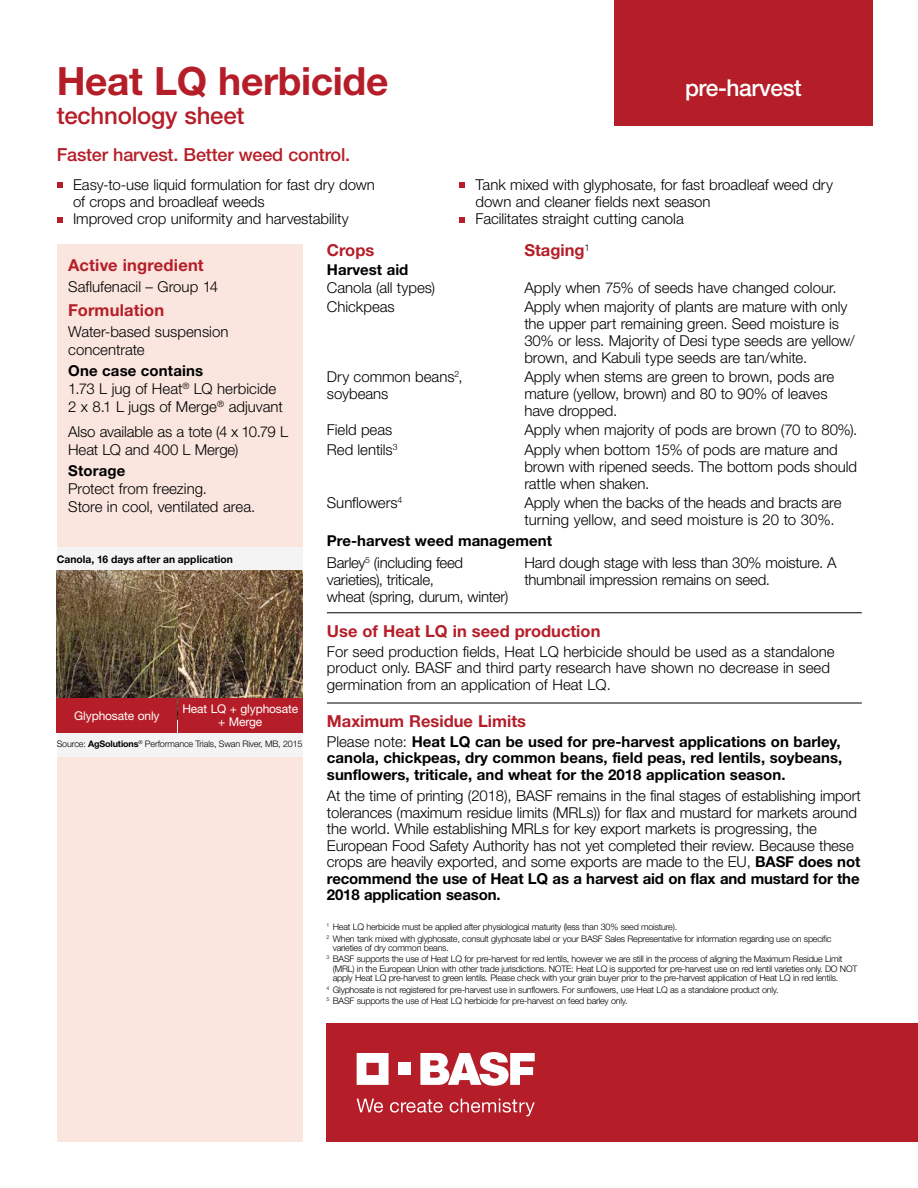
<style>
.page{position:relative;width:918px;height:1188px;background:#fff}
.page>*{position:absolute;margin:0;border:0;box-sizing:border-box;transform-origin:0 0}
.t1{font:700 39px "Helvetica Neue LT Std";letter-spacing:-.01em;color:#b51e28}
.t2{font:500 24px "Helvetica Neue LT Std";letter-spacing:-.01em;color:#b51e28}
.t3{font:500 23.25px "Helvetica Neue LT Std";letter-spacing:-.02em;color:#fff}
.t4{font:500 18px "Helvetica Neue LT Std";letter-spacing:-.01em;color:#b51e28}
.t5{font:700 16.5px "Helvetica Neue LT Std";color:#b51e28}
.t6{font:300 15px/16.8px "Helvetica Neue LT Std";letter-spacing:-.005em;color:#000}
.t7{font:700 15px/16.5px "Helvetica Neue LT Std";color:#000}
.t8{font:12px/13.5px "Helvetica Neue LT Std";letter-spacing:-.01em;color:#fff;text-align:center}
.t9{font:700 10.5px "Helvetica Neue LT Std";letter-spacing:.005em;color:#000}
.t10{font:300 9px/11.6px "Helvetica Neue LT Std";letter-spacing:-.025em;color:#000}
.s1{font-weight:700}
.s2{font-weight:300}
</style>
<div class="page">
<div style="left:57px;top:244px;width:245px;height:898px;background:#fae6df"></div>
<div style="left:614px;top:0;width:258px;height:126px;background:#b51e28"></div>
<hr style="left:327px;top:612px;width:535px;height:1px;background:#000">
<hr style="left:327px;top:703px;width:535px;height:1px;background:#000">
<div style="left:327px;top:1023px;width:591px;height:119px;background:#b51e28"></div>
<svg style="left:357px;top:1053px;width:32px;height:32px"></svg>
<div style="left:398px;top:1063px;width:13px;height:12px;background:#fff"></div>
<svg style="left:420px;top:1052px;width:115px;height:34px"></svg>
<svg style="left:357px;top:1099px;width:26px;height:14px"></svg>
<svg style="left:390px;top:1099px;width:53px;height:14px"></svg>
<svg style="left:450px;top:1099px;width:85px;height:17px"></svg>
<svg style="left:57px;top:182px;width:5px;height:6px"></svg>
<svg style="left:57px;top:217px;width:5px;height:5px"></svg>
<svg style="left:459px;top:182px;width:6px;height:6px"></svg>
<svg style="left:459px;top:217px;width:6px;height:5px"></svg>
<div style="left:57px;top:548px;width:245px;height:209px;background:#f4f4f4"></div>
<img style="left:57px;top:570px;width:245px;height:150px">
<div style="left:57px;top:698px;width:120px;height:35px;background:#b51e28"></div>
<div style="left:178px;top:698px;width:124px;height:35px;background:#b51e28"></div>
<h1 class="t1" style="left:57px;top:57px;width:333px">Heat LQ herbicide</h1>
<h2 class="t2" style="left:57px;top:101px;width:189px">technology sheet</h2>
<p class="t4" style="left:57px;top:144px;width:295px">Faster harvest. Better weed control.</p>
<h3 class="t3" style="left:685px;top:74px;width:118px">pre-harvest</h3>
<p class="t6" style="left:73px;top:176px;width:303px;line-height:17.2px">Easy-to-use liquid formulation for fast dry down of crops and broadleaf weeds<br>Improved crop uniformity and harvestability</p>
<p class="t6" style="left:476px;top:176px;width:359px;line-height:17.2px">Tank mixed with glyphosate, for fast broadleaf weed dry down and cleaner fields next season<br>Facilitates straight cutting canola</p>
<p class="t5" style="left:68px;top:255px;width:137px">Active ingredient</p>
<p class="t6" style="left:68px;top:278px;width:152px">Saflufenacil – Group 14</p>
<p class="t5" style="left:68px;top:300px;width:98px">Formulation</p>
<p class="t6" style="left:68px;top:323px;width:162px;line-height:18px">Water-based suspension concentrate</p>
<p class="t6" style="left:68px;top:362px;width:216px;line-height:18px"><span class="s1">One case contains<br></span>1.73 L jug of Heat<sup>®</sup> LQ herbicide<br>2 x 8.1 L jugs of Merge<sup>®</sup> adjuvant</p>
<p class="t6" style="left:68px;top:422px;width:221px;line-height:18px">Also available as a tote (4 x 10.79 L<br>Heat LQ and 400 L Merge)</p>
<p class="t7" style="left:68px;top:462px;width:59px">Storage</p>
<p class="t6" style="left:68px;top:479px;width:189px;line-height:18px">Protect from freezing.<br>Store in cool, ventilated area.</p>
<p class="t9" style="left:57px;top:553px;width:178px">Canola, 16 days after an application</p>
<p class="t8" style="left:74px;top:708px;width:87px">Glyphosate only</p>
<p class="t8" style="left:182px;top:702px;width:117px">Heat LQ + glyphosate + Merge</p>
<p class="t10" style="left:57px;top:738px;width:247px">Source: <span class="s1">AgSolutions</span><sup>®</sup> Performance Trials, Swan River, MB, 2015</p>
<p class="t5" style="left:327px;top:240px;width:49px">Crops</p>
<p class="t5" style="left:524px;top:240px;width:67px">Staging<sup>1</sup></p>
<p class="t7" style="left:327px;top:261px;width:83px">Harvest aid</p>
<p class="t6" style="left:327px;top:279px;width:110px">Canola (all types)</p>
<p class="t6" style="left:524px;top:279px;width:314px">Apply when 75% of seeds have changed colour.</p>
<p class="t6" style="left:327px;top:298px;width:69px">Chickpeas</p>
<p class="t6" style="left:524px;top:298px;width:332px">Apply when majority of plants are mature with only the upper part remaining green. Seed moisture is 30% or less. Majority of Desi type seeds are yellow/ brown, and Kabuli type seeds are tan/white.</p>
<p class="t6" style="left:327px;top:368px;width:137px">Dry common beans<sup>2</sup>, soybeans</p>
<p class="t6" style="left:524px;top:368px;width:311px">Apply when stems are green to brown, pods are mature (yellow, brown) and 80 to 90% of leaves have dropped.</p>
<p class="t6" style="left:327px;top:421px;width:67px">Field peas</p>
<p class="t6" style="left:524px;top:421px;width:334px">Apply when majority of pods are brown (70 to 80%).</p>
<p class="t6" style="left:327px;top:441px;width:72px">Red lentils<sup>3</sup></p>
<p class="t6" style="left:524px;top:441px;width:334px">Apply when bottom 15% of pods are mature and brown with ripened seeds. The bottom pods should rattle when shaken.</p>
<p class="t6" style="left:327px;top:494px;width:77px">Sunflowers<sup>4</sup></p>
<p class="t6" style="left:524px;top:494px;width:319px">Apply when the backs of the heads and bracts are turning yellow, and seed moisture is 20 to 30%.</p>
<p class="t7" style="left:327px;top:530px;width:227px;line-height:21.5px">Pre-harvest weed management<br><span class="s2">Barley</span><sup>5</sup> <span class="s2">(including feed</span></p>
<p class="t6" style="left:327px;top:571px;width:183px">varieties), triticale,<br>wheat (spring, durum, winter)</p>
<p class="t6" style="left:524px;top:554px;width:314px">Hard dough stage with less than 30% moisture. A thumbnail impression remains on seed.</p>
<p class="t5" style="left:327px;top:621px;width:275px">Use of Heat LQ in seed production</p>
<p class="t6" style="left:327px;top:643px;width:509px">For seed production fields, Heat LQ herbicide should be used as a standalone product only. BASF and third party research have shown no decrease in seed germination from an application of Heat LQ.</p>
<p class="t5" style="left:327px;top:711px;width:201px">Maximum Residue Limits</p>
<p class="t7" style="left:327px;top:733px;width:517px;text-align:justify"><span class="s2">Please note:</span> Heat LQ can be used for pre-harvest applications on barley, canola, chickpeas, dry common beans, field peas, red lentils, soybeans, sunflowers, triticale, and wheat for the 2018 application season.</p>
<p class="t6" style="left:327px;top:787px;width:535px">At the time of printing (2018), BASF remains in the final stages of establishing import tolerances (maximum residue limits (MRLs)) for flax and mustard for markets around the world. While establishing MRLs for key export markets is progressing, the European Food Safety Authority has not yet completed their review. Because these crops are heavily exported, and some exports are made to the EU, <span class="s1">BASF does not recommend the use of Heat LQ as a harvest aid on flax and mustard for the 2018 application season.</span></p>
<p class="t10" style="left:326px;top:921px;width:507px"><sup>1</sup> Heat LQ herbicide must be applied after physiological maturity (less than 30% seed moisture).<br><sup>2</sup> When tank mixed with glyphosate, consult glyphosate label or your BASF Sales Representative for information regarding use on specific</p>
<p class="t10" style="left:326px;top:942px;width:518px;text-indent:6px">varieties of dry common beans.<br><sup>3</sup> BASF supports the use of Heat LQ for pre-harvest for red lentils, however we are still in the process of aligning the Maximum Residue Limit</p>
<p class="t10" style="left:333px;top:964px;width:526px;line-height:9.4px">(MRL) in the European Union with other trade jurisdictions. NOTE: Heat LQ is supported for pre-harvest use on red lentil varieties only. DO NOT apply Heat LQ pre-harvest to green lentils. Please check with your grain buyer prior to the pre-harvest application of Heat LQ in red lentils.</p>
<p class="t10" style="left:326px;top:984px;width:454px"><sup>4</sup> Glyphosate is not registered for pre-harvest use in sunflowers. For sunflowers, use Heat LQ as a standalone product only.<br><sup>5</sup> BASF supports the use of Heat LQ herbicide for pre-harvest on feed barley only.</p>
</div>
